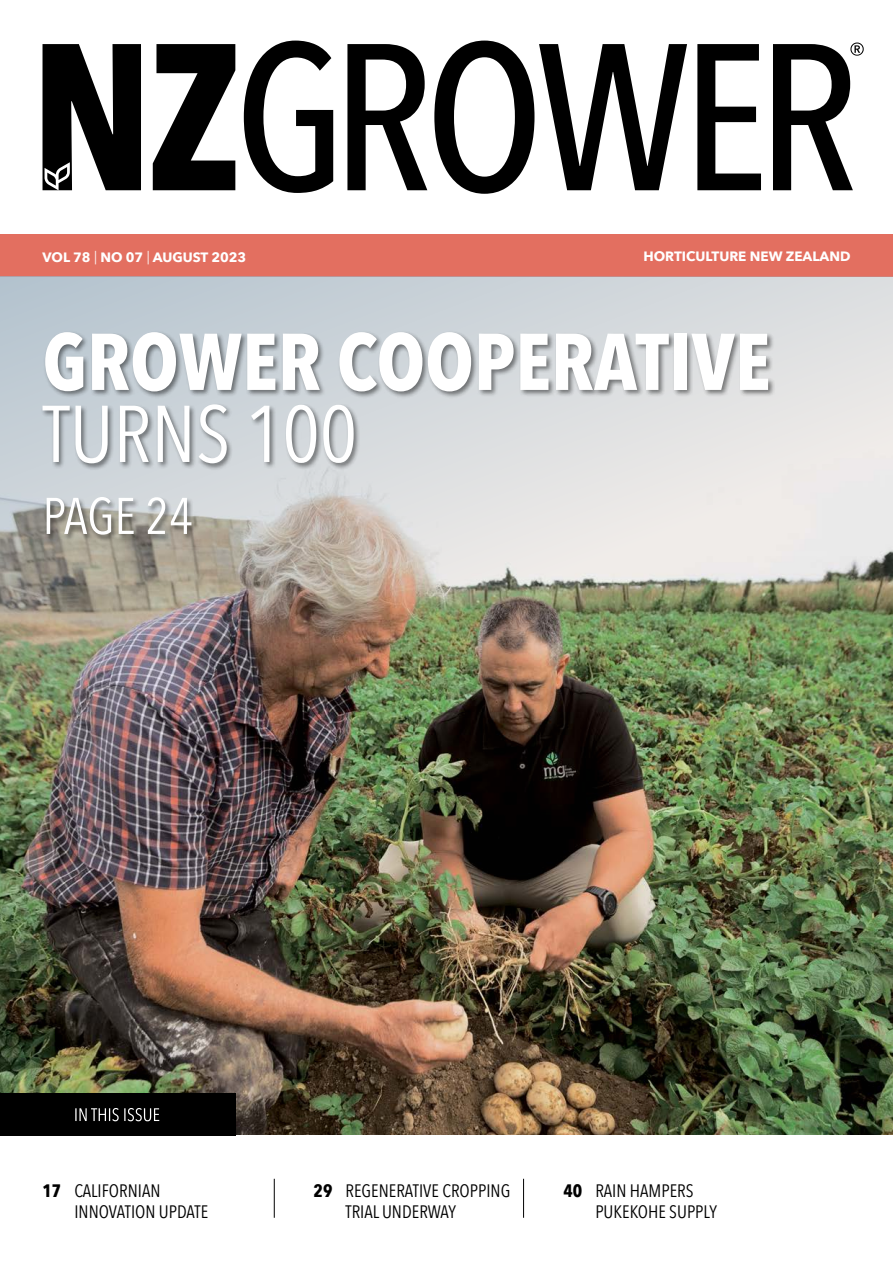
<style>
.page{position:relative;width:893px;height:1263px;background:#fff}
.page>*{position:absolute;margin:0;border:0;box-sizing:border-box;transform-origin:0 0}
.t1{font:700 79.5px "Avenir Next Condensed";color:#fff}
.t2{font:79.5px "Avenir Next Condensed";color:#fff}
.t3{font:51px "Avenir Next Condensed";letter-spacing:-.005em;color:#fff}
.t4{font:18px/21px "Avenir Next Condensed";color:#000}
.t5{font:700 13.5px "Avenir Next";color:#fff}
.s1{font-weight:400}
.s2{font-weight:700}
</style>
<div class="page">
<img style="left:0;top:855px;width:893px;height:280px">
<div style="left:0;top:234px;width:893px;height:42px;background:#e36f60"></div>
<div style="left:0;top:1093px;width:235px;height:42px;background:#000"></div>
<svg style="left:75px;top:1108px;width:84px;height:13px"></svg>
<svg style="left:43px;top:41px;width:810px;height:153px"></svg>
<svg style="left:45px;top:162px;width:25px;height:28px"></svg>
<svg style="left:850px;top:43px;width:14px;height:13px"></svg>
<hr style="left:274px;top:1179px;width:1px;height:39px;background:#000">
<hr style="left:523px;top:1179px;width:1px;height:39px;background:#000">
<img style="left:0;top:276px;width:893px;height:579px">
<div style="left:41px;top:331px;width:735px;height:211px;background:#000;opacity:.48"></div>
<p class="t5" style="left:43px;top:246px;width:205px">VOL 78 <span class="s1">|</span> NO 07 <span class="s1">|</span> AUGUST 2023</p>
<p class="t5" style="left:643px;top:244px;width:209px">HORTICULTURE NEW ZEALAND</p>
<h1 class="t1" style="left:43px;top:313px;width:729px">GROWER COOPERATIVE</h1>
<h1 class="t2" style="left:43px;top:366px;width:316px">TURNS 100</h1>
<h2 class="t3" style="left:43px;top:472px;width:152px">PAGE 24</h2>
<p class="t4" style="left:74px;top:1179px;width:135px;text-indent:-32px"><span class="s2">17</span> CALIFORNIAN<br>INNOVATION UPDATE</p>
<p class="t4" style="left:345px;top:1179px;width:166px;text-indent:-32px"><span class="s2">29</span> REGENERATIVE CROPPING<br>TRIAL UNDERWAY</p>
<p class="t4" style="left:595px;top:1179px;width:123px;text-indent:-32px"><span class="s2">40</span> RAIN HAMPERS<br>PUKEKOHE SUPPLY</p>
</div>
